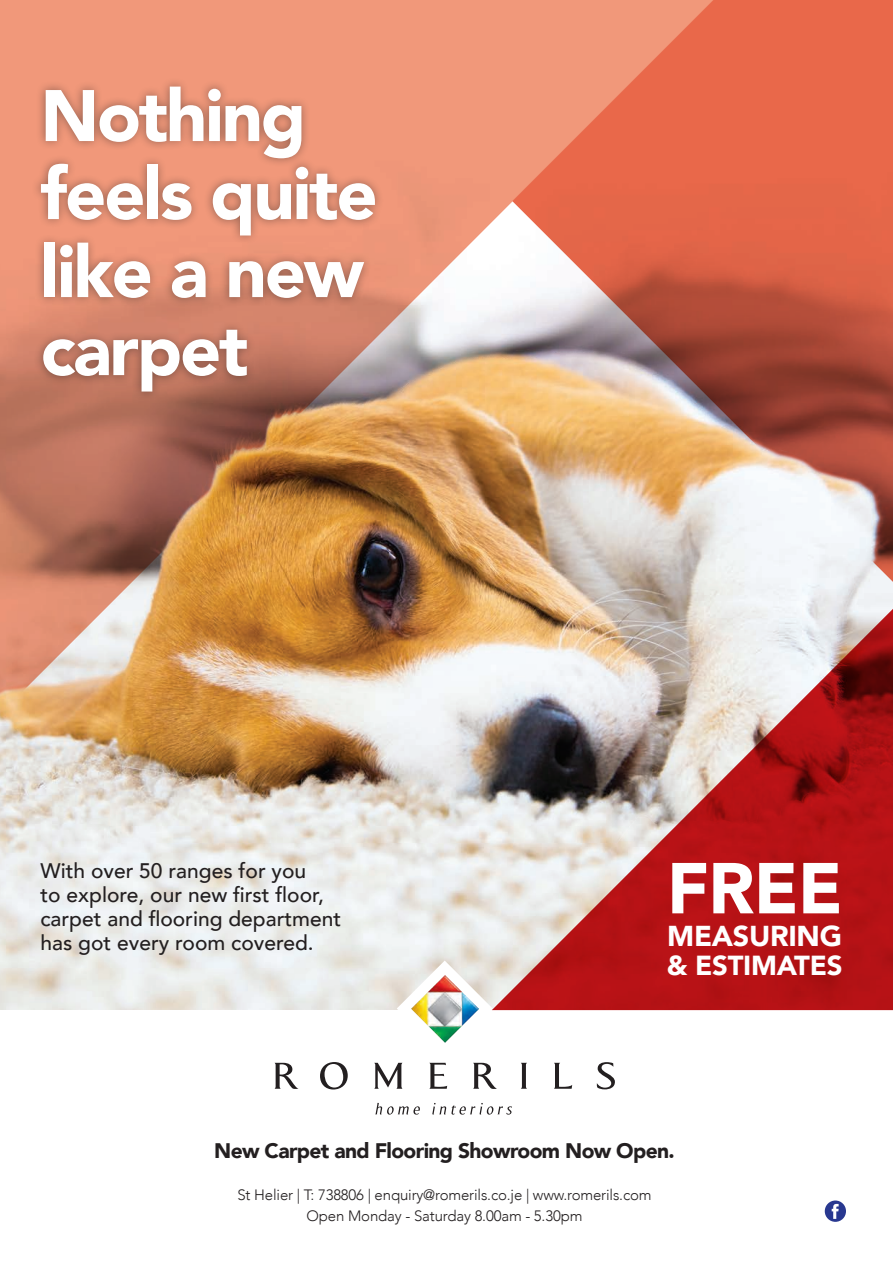
<style>
.page{position:relative;width:893px;height:1264px;background:#fff}
.page>*{position:absolute;margin:0;border:0;box-sizing:border-box;transform-origin:0 0}
.t1{font:900 72px/78px "Avenir";letter-spacing:-.03em;color:#fff}
.t2{font:900 71.1px "Avenir";color:#fff}
.t3{font:900 28.65px "Avenir";letter-spacing:-.01em;color:#fff}
.t4{font:900 27.45px "Avenir";letter-spacing:-.01em;color:#fff}
.t5{font:500 21px/24px "Avenir";color:#231f20}
.t6{font:900 21px "Avenir";letter-spacing:-.03em;color:#231f20}
.t7{font:300 15px/21px "Avenir";letter-spacing:-.01em;color:#231f20;text-align:center}
</style>
<div class="page">
<svg style="left:0;top:0;width:512px;height:320px;background:#f0a085"></svg>
<svg style="left:512px;top:0;width:381px;height:320px;background:#e4755a"></svg>
<svg style="left:825px;top:1200px;width:21px;height:21px"></svg>
<div style="left:31px;top:77px;width:354px;height:324px;background:#231f20;opacity:.45"></div>
<svg style="left:397px;top:960px;width:96px;height:83px"></svg>
<img style="left:411px;top:974px;width:68px;height:68px">
<svg style="left:375px;top:1102px;width:45px;height:12px"></svg>
<svg style="left:432px;top:1103px;width:80px;height:11px"></svg>
<svg style="left:274px;top:1062px;width:23px;height:26px"></svg>
<svg style="left:320px;top:1062px;width:28px;height:27px"></svg>
<svg style="left:374px;top:1062px;width:28px;height:26px"></svg>
<svg style="left:429px;top:1062px;width:18px;height:26px"></svg>
<svg style="left:473px;top:1062px;width:23px;height:26px"></svg>
<svg style="left:521px;top:1062px;width:6px;height:26px"></svg>
<svg style="left:554px;top:1062px;width:18px;height:26px"></svg>
<svg style="left:597px;top:1062px;width:18px;height:27px"></svg>
<img style="left:0;top:320px;width:893px;height:522px">
<svg style="left:492px;top:598px;width:401px;height:412px;background:#bd6c6a"></svg>
<h1 class="t1" style="left:41px;top:75px;width:339px">Nothing feels quite like a new carpet</h1>
<p class="t5" style="left:41px;top:857px;width:302px">With over 50 ranges for you<br>to explore, our new first floor, carpet and flooring department has got every room covered.</p>
<h2 class="t2" style="left:667px;top:827px;width:177px">FREE</h2>
<h3 class="t3" style="left:667px;top:911px;width:176px">MEASURING</h3>
<h3 class="t4" style="left:667px;top:941px;width:177px">&amp; ESTIMATES</h3>
<p class="t6" style="left:214px;top:1132px;width:462px">New Carpet and Flooring Showroom Now Open.</p>
<p class="t7" style="left:237px;top:1184px;width:416px">St Helier | T: 738806 | enquiry@romerils.co.je | www.romerils.com<br>Open Monday - Saturday 8.00am - 5.30pm</p>
</div>
